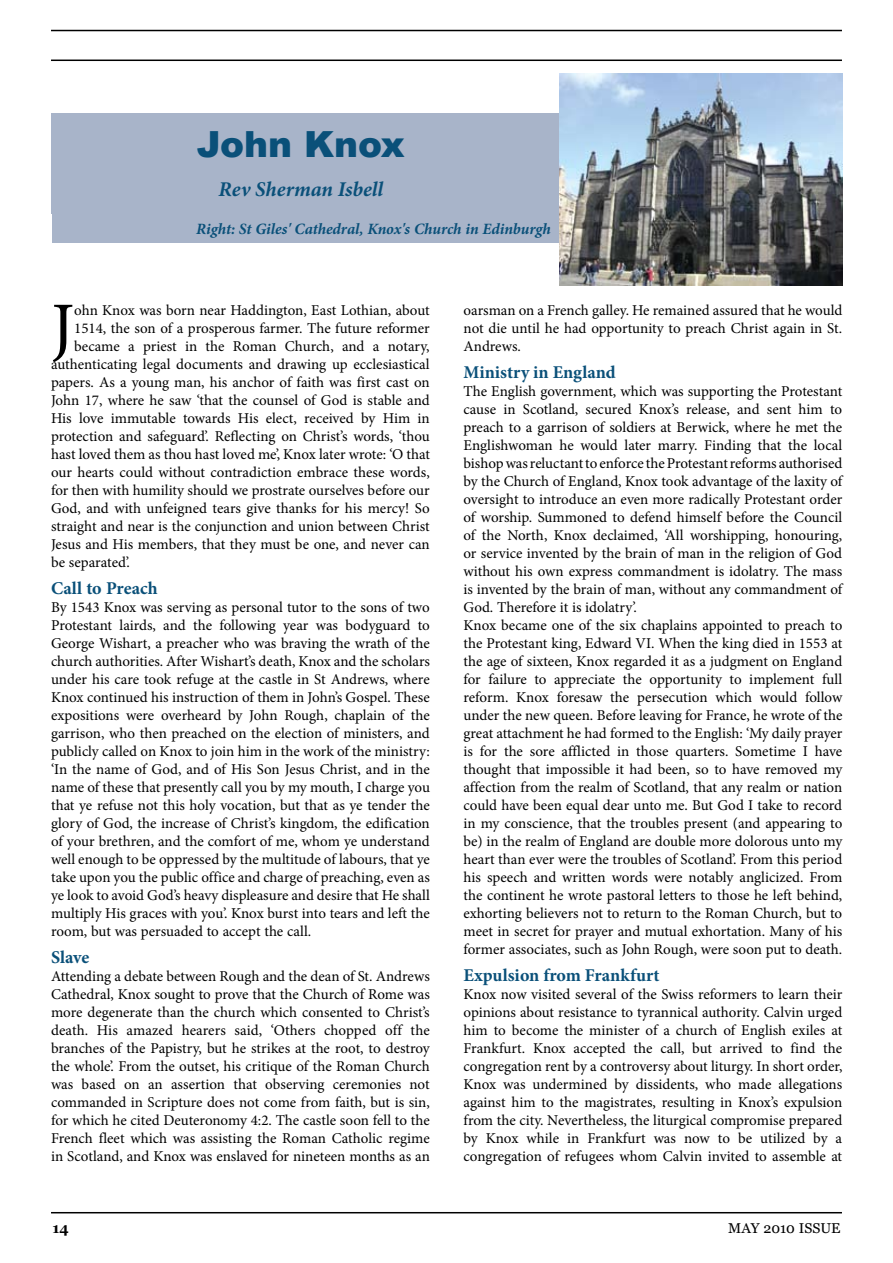
<style>
.page{position:relative;width:893px;height:1263px;background:#fff}
.page>*{position:absolute;margin:0;border:0;box-sizing:border-box;transform-origin:0 0}
.t1{font:70.35px "Minion Pro";color:#000}
.t2{font:900 36px "Arial";color:#0a5079}
.t3{font:italic 700 21px "Minion Pro";color:#0a5079}
.t4{font:700 18px "Minion Pro";color:#0a5079}
.t5{font:italic 700 15.75px "Minion Pro";letter-spacing:-.005em;color:#0a5079}
.t6{font:15px/18px "Minion Pro";color:#000;text-align:justify}
.t7{font:14.25px "Georgia";color:#000}
.t8{font:700 14.25px "Georgia";color:#000}
</style>
<div class="page">
<hr style="left:51px;top:60px;width:791px;height:1px;background:#000">
<hr style="left:51px;top:30px;width:791px;height:1px;background:#000">
<hr style="left:51px;top:1212px;width:791px;height:1px;background:#000">
<div style="left:53px;top:205px;width:571px;height:38px;background:#a8b4c9"></div>
<div style="left:51px;top:113px;width:791px;height:100px;background:#a8b4c9"></div>
<img style="left:559px;top:73px;width:283px;height:213px">
<h2 class="t2" style="left:197px;top:117px;width:209px">John Knox</h2>
<h3 class="t3" style="left:218px;top:174px;width:166px">Rev Sherman Isbell</h3>
<p class="t5" style="left:196px;top:217px;width:356px">Right: St Giles' Cathedral, Knox's Church in Edinburgh</p>
<h1 class="t1" style="left:51px;top:281px;width:25px">J</h1>
<p class="t6" style="left:74px;top:301px;width:357px">ohn Knox was born near Haddington, East Lothian, about</p>
<p class="t6" style="left:74px;top:319px;width:357px">1514, the son of a prosperous farmer. The future reformer</p>
<p class="t6" style="left:74px;top:337px;width:357px">became a priest in the Roman Church, and a notary,</p>
<p class="t6" style="left:51px;top:355px;width:380px">authenticating legal documents and drawing up ecclesiastical</p>
<p class="t6" style="left:51px;top:373px;width:380px">papers. As a young man, his anchor of faith was first cast on</p>
<p class="t6" style="left:51px;top:391px;width:380px">John 17, where he saw ‘that the counsel of God is stable and</p>
<p class="t6" style="left:51px;top:409px;width:380px">His love immutable towards His elect, received by Him in</p>
<p class="t6" style="left:51px;top:427px;width:380px">protection and safeguard’. Reflecting on Christ’s words, ‘thou</p>
<p class="t6" style="left:51px;top:445px;width:380px">hast loved them as thou hast loved me’, Knox later wrote: ‘O that</p>
<p class="t6" style="left:51px;top:463px;width:380px">our hearts could without contradiction embrace these words,</p>
<p class="t6" style="left:51px;top:481px;width:380px">for then with humility should we prostrate ourselves before our</p>
<p class="t6" style="left:51px;top:499px;width:380px">God, and with unfeigned tears give thanks for his mercy! So</p>
<p class="t6" style="left:51px;top:517px;width:380px">straight and near is the conjunction and union between Christ</p>
<p class="t6" style="left:51px;top:535px;width:380px">Jesus and His members, that they must be one, and never can</p>
<p class="t6" style="left:51px;top:553px;width:81px">be separated’.</p>
<p class="t4" style="left:51px;top:575px;width:108px">Call to Preach</p>
<p class="t6" style="left:51px;top:598px;width:381px">By 1543 Knox was serving as personal tutor to the sons of two Protestant lairds, and the following year was bodyguard to George Wishart, a preacher who was braving the wrath of the church authorities. After Wishart’s death, Knox and the scholars under his care took refuge at the castle in St Andrews, where Knox continued his instruction of them in John’s Gospel. These expositions were overheard by John Rough, chaplain of the garrison, who then preached on the election of ministers, and publicly called on Knox to join him in the work of the ministry: ‘In the name of God, and of His Son Jesus Christ, and in the name of these that presently call you by my mouth, I charge you that ye refuse not this holy vocation, but that as ye tender the glory of God, the increase of Christ’s kingdom, the edification of your brethren, and the comfort of me, whom ye understand well enough to be oppressed by the multitude of labours, that ye take upon you the public office and charge of preaching, even as ye look to avoid God’s heavy displeasure and desire that He shall multiply His graces with you’. Knox burst into tears and left the room, but was persuaded to accept the call.</p>
<p class="t4" style="left:51px;top:944px;width:40px">Slave</p>
<p class="t6" style="left:51px;top:967px;width:380px">Attending a debate between Rough and the dean of St. Andrews Cathedral, Knox sought to prove that the Church of Rome was more degenerate than the church which consented to Christ’s death. His amazed hearers said, ‘Others chopped off the branches of the Papistry, but he strikes at the root, to destroy the whole’. From the outset, his critique of the Roman Church was based on an assertion that observing ceremonies not commanded in Scripture does not come from faith, but is sin, for which he cited Deuteronomy 4:2. The castle soon fell to the French fleet which was assisting the Roman Catholic regime in Scotland, and Knox was enslaved for nineteen months as an</p>
<p class="t6" style="left:463px;top:301px;width:380px">oarsman on a French galley. He remained assured that he would not die until he had opportunity to preach Christ again in St.<br>Andrews.</p>
<p class="t4" style="left:463px;top:359px;width:154px">Ministry in England</p>
<p class="t6" style="left:463px;top:382px;width:381px;text-align:left">The English government, which was supporting the Protestant cause in Scotland, secured Knox’s release, and sent him to preach to a garrison of soldiers at Berwick, where he met the Englishwoman he would later marry. Finding that the local bishop was reluctant to enforce the Protestant reforms authorised by the Church of England, Knox took advantage of the laxity of oversight to introduce an even more radically Protestant order of worship. Summoned to defend himself before the Council of the North, Knox declaimed, ‘All worshipping, honouring, or service invented by the brain of man in the religion of God without his own express commandment is idolatry. The mass is invented by the brain of man, without any commandment of God. Therefore it is idolatry’.<br>Knox became one of the six chaplains appointed to preach to the Protestant king, Edward VI. When the king died in 1553 at the age of sixteen, Knox regarded it as a judgment on England for failure to appreciate the opportunity to implement full reform. Knox foresaw the persecution which would follow under the new queen. Before leaving for France, he wrote of the great attachment he had formed to the English: ‘My daily prayer is for the sore afflicted in those quarters. Sometime I have thought that impossible it had been, so to have removed my affection from the realm of Scotland, that any realm or nation could have been equal dear unto me. But God I take to record in my conscience, that the troubles present (and appearing to be) in the realm of England are double more dolorous unto my heart than ever were the troubles of Scotland’. From this period his speech and written words were notably anglicized. From the continent he wrote pastoral letters to those he left behind, exhorting believers not to return to the Roman Church, but to meet in secret for prayer and mutual exhortation. Many of his former associates, such as John Rough, were soon put to death.</p>
<p class="t4" style="left:463px;top:962px;width:198px">Expulsion from Frankfurt</p>
<p class="t6" style="left:463px;top:985px;width:380px">Knox now visited several of the Swiss reformers to learn their opinions about resistance to tyrannical authority. Calvin urged him to become the minister of a church of English exiles at Frankfurt. Knox accepted the call, but arrived to find the congregation rent by a controversy about liturgy. In short order, Knox was undermined by dissidents, who made allegations against him to the magistrates, resulting in Knox’s expulsion from the city. Nevertheless, the liturgical compromise prepared by Knox while in Frankfurt was now to be utilized by a congregation of refugees whom Calvin invited to assemble at</p>
<p class="t8" style="left:53px;top:1220px;width:18px">14</p>
<p class="t7" style="left:728px;top:1220px;width:114px">MAY 2010 ISSUE</p>
</div>
